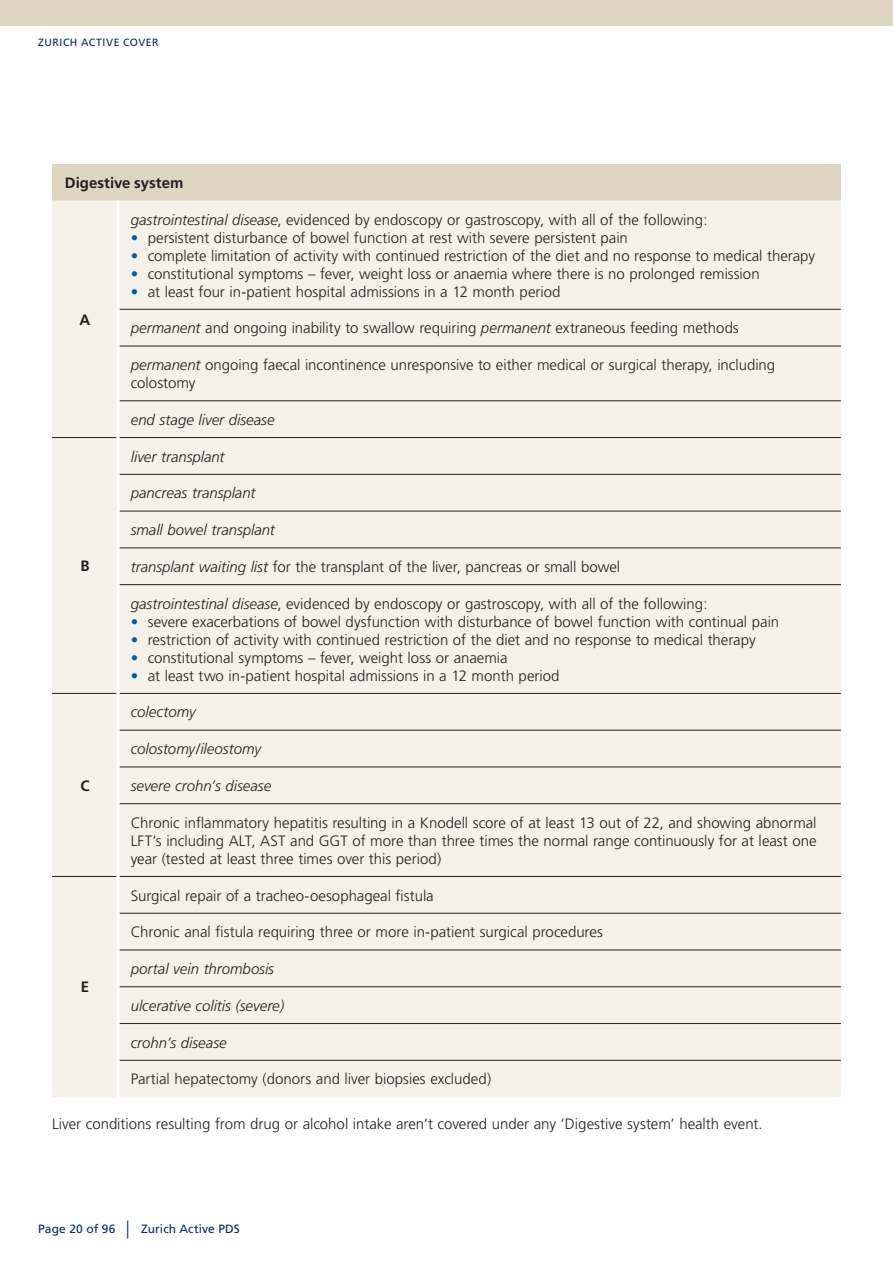
<style>
.page{position:relative;width:893px;height:1263px;background:#fff}
.page>*{position:absolute;margin:0;border:0;box-sizing:border-box;transform-origin:0 0}
.t1{font:300 15px/18px "Frutiger";color:#231f20}
.t2{font:italic 300 15px "Frutiger";letter-spacing:-.005em;color:#231f20}
.t3{font:700 15px "Frutiger";color:#231f20}
.t4{font:12px "Frutiger";letter-spacing:.005em;color:#04286b}
.t5{font:10.5px "Frutiger";letter-spacing:.05em;color:#04286b}
.s1{font-style:italic}
.s2{color:#015aaa}
.s3{font-size:18px}
</style>
<div class="page">
<div style="left:0;top:0;width:893px;height:26px;background:#ded6c0"></div>
<div style="left:52px;top:164px;width:789px;height:36px;background:#ded6c0"></div>
<div style="left:52px;top:200px;width:789px;height:897px;background:#f4f1e9"></div>
<hr style="left:119px;top:309px;width:722px;height:1px;background:#231f20">
<hr style="left:119px;top:346px;width:722px;height:1px;background:#231f20">
<hr style="left:119px;top:400px;width:722px;height:1px;background:#231f20">
<hr style="left:52px;top:437px;width:64px;height:1px;background:#231f20">
<hr style="left:119px;top:437px;width:722px;height:1px;background:#231f20">
<hr style="left:119px;top:474px;width:722px;height:1px;background:#231f20">
<hr style="left:119px;top:511px;width:722px;height:1px;background:#231f20">
<hr style="left:119px;top:547px;width:722px;height:1px;background:#231f20">
<hr style="left:119px;top:584px;width:722px;height:1px;background:#231f20">
<hr style="left:52px;top:693px;width:64px;height:1px;background:#231f20">
<hr style="left:119px;top:693px;width:722px;height:1px;background:#231f20">
<hr style="left:119px;top:730px;width:722px;height:1px;background:#231f20">
<hr style="left:119px;top:766px;width:722px;height:1px;background:#231f20">
<hr style="left:119px;top:803px;width:722px;height:1px;background:#231f20">
<hr style="left:52px;top:876px;width:64px;height:1px;background:#231f20">
<hr style="left:119px;top:876px;width:722px;height:1px;background:#231f20">
<hr style="left:119px;top:913px;width:722px;height:1px;background:#231f20">
<hr style="left:119px;top:950px;width:722px;height:1px;background:#231f20">
<hr style="left:119px;top:986px;width:722px;height:1px;background:#231f20">
<hr style="left:119px;top:1023px;width:722px;height:1px;background:#231f20">
<hr style="left:119px;top:1060px;width:722px;height:1px;background:#231f20">
<hr style="left:116px;top:200px;width:3px;height:109px;background:#fff">
<hr style="left:116px;top:309px;width:3px;height:37px;background:#fff">
<hr style="left:116px;top:346px;width:3px;height:55px;background:#fff">
<hr style="left:116px;top:401px;width:3px;height:37px;background:#fff">
<hr style="left:116px;top:438px;width:3px;height:36px;background:#fff">
<hr style="left:116px;top:474px;width:3px;height:37px;background:#fff">
<hr style="left:116px;top:511px;width:3px;height:37px;background:#fff">
<hr style="left:116px;top:548px;width:3px;height:37px;background:#fff">
<hr style="left:116px;top:585px;width:3px;height:108px;background:#fff">
<hr style="left:116px;top:693px;width:3px;height:37px;background:#fff">
<hr style="left:116px;top:730px;width:3px;height:37px;background:#fff">
<hr style="left:116px;top:767px;width:3px;height:37px;background:#fff">
<hr style="left:116px;top:804px;width:3px;height:72px;background:#fff">
<hr style="left:116px;top:876px;width:3px;height:37px;background:#fff">
<hr style="left:116px;top:913px;width:3px;height:37px;background:#fff">
<hr style="left:116px;top:950px;width:3px;height:37px;background:#fff">
<hr style="left:116px;top:987px;width:3px;height:36px;background:#fff">
<hr style="left:116px;top:1023px;width:3px;height:37px;background:#fff">
<hr style="left:116px;top:1060px;width:3px;height:37px;background:#fff">
<p class="t5" style="left:38px;top:36px;width:122px">ZURICH ACTIVE COVER</p>
<p class="t3" style="left:65px;top:174px;width:120px">Digestive system</p>
<p class="t3" style="left:80px;top:311px;width:12px">A</p>
<p class="t3" style="left:80px;top:557px;width:11px">B</p>
<p class="t3" style="left:80px;top:776px;width:11px">C</p>
<p class="t1" style="left:131px;top:211px;width:578px"><span class="s1">gastrointestinal disease</span>, evidenced by endoscopy or gastroscopy, with all of the following:</p>
<p class="t1" style="left:131px;top:229px;width:499px"><span class="s2">•</span> persistent disturbance of bowel function at rest with severe persistent pain</p>
<p class="t1" style="left:131px;top:247px;width:686px"><span class="s2">•</span> complete limitation of activity with continued restriction of the diet and no response to medical therapy</p>
<p class="t1" style="left:131px;top:265px;width:630px"><span class="s2">•</span> constitutional symptoms – fever, weight loss or anaemia where there is no prolonged remission</p>
<p class="t1" style="left:131px;top:283px;width:431px"><span class="s2">•</span> at least four in-patient hospital admissions in a 12 month period</p>
<p class="t1" style="left:131px;top:319px;width:610px"><span class="s1">permanent</span> and ongoing inability to swallow requiring <span class="s1">permanent</span> extraneous feeding methods</p>
<p class="t1" style="left:131px;top:356px;width:646px"><span class="s1">permanent</span> ongoing faecal incontinence unresponsive to either medical or surgical therapy, including colostomy</p>
<p class="t2" style="left:131px;top:411px;width:145px">end stage liver disease</p>
<p class="t2" style="left:131px;top:448px;width:95px">liver transplant</p>
<p class="t2" style="left:131px;top:485px;width:126px">pancreas transplant</p>
<p class="t2" style="left:131px;top:521px;width:146px">small bowel transplant</p>
<p class="t1" style="left:131px;top:558px;width:491px"><span class="s1">transplant waiting list</span> for the transplant of the liver, pancreas or small bowel</p>
<p class="t1" style="left:131px;top:595px;width:578px"><span class="s1">gastrointestinal disease</span>, evidenced by endoscopy or gastroscopy, with all of the following:</p>
<p class="t1" style="left:131px;top:613px;width:650px"><span class="s2">•</span> severe exacerbations of bowel dysfunction with disturbance of bowel function with continual pain</p>
<p class="t1" style="left:131px;top:631px;width:626px"><span class="s2">•</span> restriction of activity with continued restriction of the diet and no response to medical therapy</p>
<p class="t1" style="left:131px;top:649px;width:378px"><span class="s2">•</span> constitutional symptoms – fever, weight loss or anaemia</p>
<p class="t1" style="left:131px;top:667px;width:430px"><span class="s2">•</span> at least two in-patient hospital admissions in a 12 month period</p>
<p class="t2" style="left:131px;top:704px;width:66px">colectomy</p>
<p class="t2" style="left:131px;top:740px;width:132px">colostomy/ileostomy</p>
<p class="t2" style="left:131px;top:777px;width:142px">severe crohn’s disease</p>
<p class="t1" style="left:131px;top:814px;width:687px;text-align:justify">Chronic inflammatory hepatitis resulting in a Knodell score of at least 13 out of 22, and showing abnormal LFT’s including ALT, AST and GGT of more than three times the normal range continuously for at least one year (tested at least three times over this period)</p>
<p class="t1" style="left:131px;top:886px;width:304px">Surgical repair of a tracheo-oesophageal fistula</p>
<p class="t1" style="left:131px;top:923px;width:474px">Chronic anal fistula requiring three or more in-patient surgical procedures</p>
<p class="t2" style="left:131px;top:960px;width:145px">portal vein thrombosis</p>
<p class="t2" style="left:131px;top:997px;width:155px">ulcerative colitis (severe)</p>
<p class="t2" style="left:131px;top:1034px;width:97px">crohn’s disease</p>
<p class="t1" style="left:131px;top:1070px;width:362px">Partial hepatectomy (donors and liver biopsies excluded)</p>
<p class="t1" style="left:52px;top:1115px;width:712px">Liver conditions resulting from drug or alcohol intake aren’t covered under any ‘Digestive system’ health event.</p>
<p class="t3" style="left:81px;top:978px;width:10px">E</p>
<p class="t4" style="left:38px;top:1222px;width:203px">Page 20 of 96 <span class="s3">|</span> Zurich Active PDS</p>
</div>
